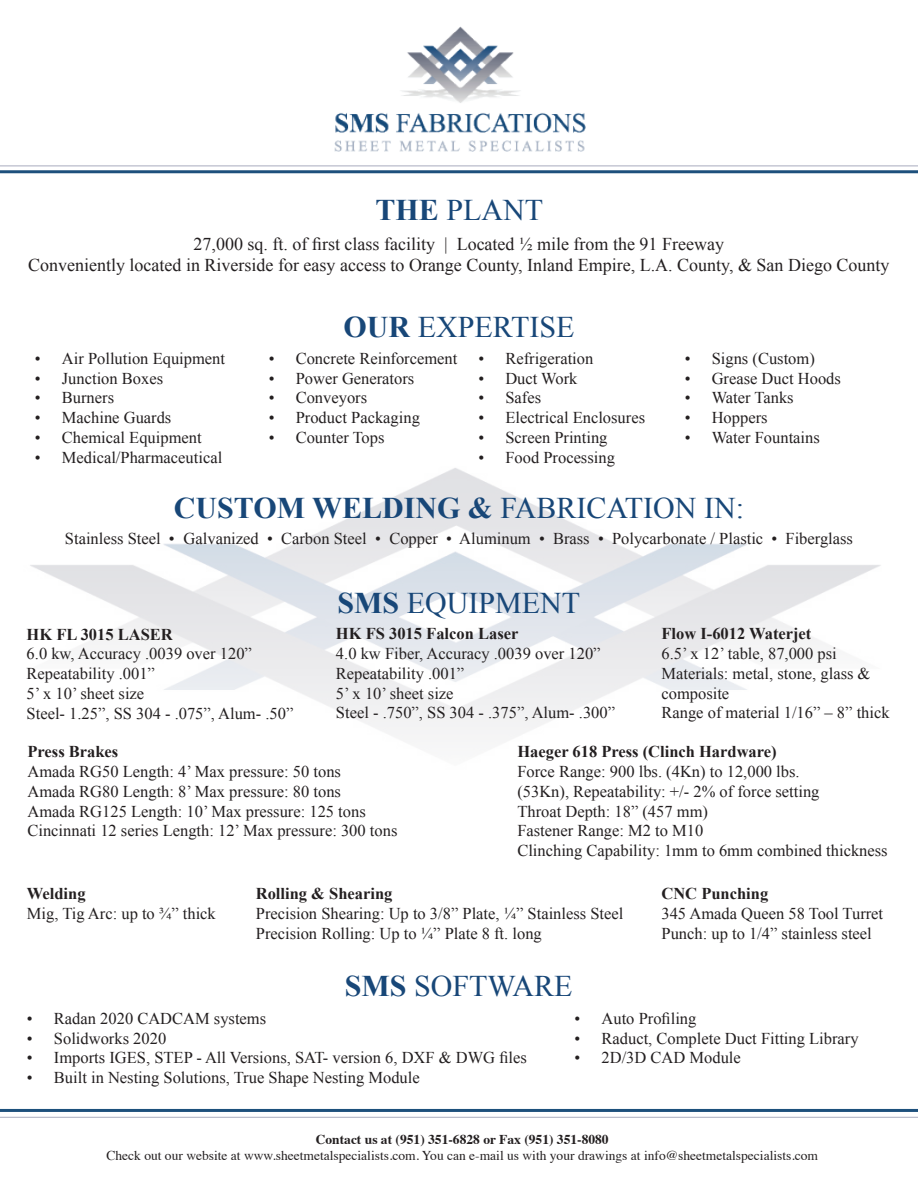
<style>
.page{position:relative;width:918px;height:1188px;background:#fff}
.page>*{position:absolute;margin:0;border:0;box-sizing:border-box;transform-origin:0 0}
.t1{font:30px "Times New Roman";color:#184778}
.t2{font:700 30px "Times New Roman";color:#184778}
.t3{font:18px/21.6px "Times New Roman";color:#231f20;text-align:center}
.t4{font:16.5px/19.8px "Times New Roman";color:#231f20}
.t5{font:700 16.5px "Times New Roman";color:#231f20}
.t6{font:13.5px "Times";color:#231f20}
.t7{font:700 13.5px "Times";color:#231f20}
.s1{font-weight:700}
.s2{font-weight:400}
</style>
<div class="page">
<hr style="left:0;top:166px;width:918px;height:1px;background:#a8acbe">
<hr style="left:0;top:170px;width:918px;height:3px;background:#1d507c">
<hr style="left:0;top:1117px;width:918px;height:1px;background:#a8acbe">
<img style="left:30px;top:468px;width:851px;height:274px">
<img style="left:335px;top:27px;width:250px;height:125px">
<hr style="left:0;top:1109px;width:918px;height:3px;background:#1d507c">
<h1 class="t1" style="left:376px;top:190px;width:169px"><span class="s1">THE</span> PLANT</h1>
<p class="t3" style="left:28px;top:233px;width:863px">27,000 sq. ft. of first class facility | Located ½ mile from the 91 Freeway<br>Conveniently located in Riverside for easy access to Orange County, Inland Empire, L.A. County, &amp; San Diego County</p>
<p class="t4" style="left:35px;top:348px;width:192px">• Air Pollution Equipment</p>
<p class="t4" style="left:35px;top:368px;width:130px">• Junction Boxes</p>
<p class="t4" style="left:35px;top:388px;width:81px">• Burners</p>
<p class="t4" style="left:35px;top:408px;width:138px">• Machine Guards</p>
<p class="t4" style="left:35px;top:427px;width:168px">• Chemical Equipment</p>
<p class="t4" style="left:35px;top:447px;width:189px">• Medical/Pharmaceutical</p>
<h1 class="t1" style="left:344px;top:306px;width:232px"><span class="s1">OUR</span> EXPERTISE</h1>
<p class="t4" style="left:269px;top:348px;width:190px">• Concrete Reinforcement</p>
<p class="t4" style="left:269px;top:368px;width:147px">• Power Generators</p>
<p class="t4" style="left:269px;top:388px;width:100px">• Conveyors</p>
<p class="t4" style="left:269px;top:408px;width:153px">• Product Packaging</p>
<p class="t4" style="left:269px;top:427px;width:117px">• Counter Tops</p>
<p class="t4" style="left:478px;top:348px;width:116px">• Refrigeration</p>
<p class="t4" style="left:478px;top:368px;width:101px">• Duct Work</p>
<p class="t4" style="left:478px;top:388px;width:64px">• Safes</p>
<p class="t4" style="left:478px;top:408px;width:168px">• Electrical Enclosures</p>
<p class="t4" style="left:478px;top:427px;width:131px">• Screen Printing</p>
<p class="t4" style="left:478px;top:447px;width:138px">• Food Processing</p>
<p class="t4" style="left:685px;top:348px;width:132px">• Signs (Custom)</p>
<p class="t4" style="left:685px;top:368px;width:158px">• Grease Duct Hoods</p>
<p class="t4" style="left:685px;top:388px;width:110px">• Water Tanks</p>
<p class="t4" style="left:685px;top:408px;width:84px">• Hoppers</p>
<p class="t4" style="left:685px;top:427px;width:137px">• Water Fountains</p>
<h1 class="t2" style="left:174px;top:487px;width:572px">CUSTOM WELDING &amp; <span class="s2">FABRICATION IN:</span></h1>
<p class="t4" style="left:65px;top:529px;width:790px">Stainless Steel • Galvanized • Carbon Steel • Copper • Aluminum • Brass • Polycarbonate / Plastic • Fiberglass</p>
<p class="t5" style="left:27px;top:623px;width:148px">HK FL 3015 LASER</p>
<p class="t4" style="left:27px;top:644px;width:268px">6.0 kw, Accuracy .0039 over 120”<br>Repeatability .001”<br>5’ x 10’ sheet size<br>Steel- 1.25”, SS 304 - .075”, Alum- .50”</p>
<h1 class="t1" style="left:338px;top:583px;width:244px"><span class="s1">SMS</span> EQUIPMENT</h1>
<p class="t5" style="left:336px;top:622px;width:184px">HK FS 3015 Falcon Laser</p>
<p class="t4" style="left:336px;top:643px;width:281px">4.0 kw Fiber, Accuracy .0039 over 120”<br>Repeatability .001”<br>5’ x 10’ sheet size<br>Steel - .750”, SS 304 - .375”, Alum- .300”</p>
<p class="t5" style="left:661px;top:622px;width:151px">Flow I-6012 Waterjet</p>
<p class="t4" style="left:661px;top:643px;width:230px">6.5’ x 12’ table, 87,000 psi<br>Materials: metal, stone, glass &amp; composite<br>Range of material 1/16” – 8” thick</p>
<p class="t5" style="left:27px;top:740px;width:92px">Press Brakes</p>
<p class="t4" style="left:27px;top:761px;width:371px">Amada RG50 Length: 4’ Max pressure: 50 tons<br>Amada RG80 Length: 8’ Max pressure: 80 tons<br>Amada RG125 Length: 10’ Max pressure: 125 tons Cincinnati 12 series Length: 12’ Max pressure: 300 tons</p>
<p class="t5" style="left:517px;top:740px;width:261px">Haeger 618 Press (Clinch Hardware)</p>
<p class="t4" style="left:517px;top:761px;width:372px">Force Range: 900 lbs. (4Kn) to 12,000 lbs.<br>(53Kn), Repeatability: +/- 2% of force setting<br>Throat Depth: 18” (457 mm)<br>Fastener Range: M2 to M10<br>Clinching Capability: 1mm to 6mm combined thickness</p>
<p class="t5" style="left:27px;top:882px;width:60px">Welding</p>
<p class="t4" style="left:27px;top:903px;width:190px">Mig, Tig Arc: up to ¾” thick</p>
<p class="t5" style="left:256px;top:882px;width:138px">Rolling &amp; Shearing</p>
<p class="t4" style="left:256px;top:903px;width:369px">Precision Shearing: Up to 3/8” Plate, ¼” Stainless Steel<br>Precision Rolling: Up to ¼” Plate 8 ft. long</p>
<h1 class="t1" style="left:345px;top:966px;width:229px"><span class="s1">SMS</span> SOFTWARE</h1>
<p class="t5" style="left:661px;top:882px;width:108px">CNC Punching</p>
<p class="t4" style="left:661px;top:903px;width:223px">345 Amada Queen 58 Tool Turret<br>Punch: up to 1/4” stainless steel</p>
<p class="t4" style="left:27px;top:1008px;width:241px">• Radan 2020 CADCAM systems</p>
<p class="t4" style="left:27px;top:1028px;width:141px">• Solidworks 2020</p>
<p class="t4" style="left:27px;top:1048px;width:501px">• Imports IGES, STEP - All Versions, SAT- version 6, DXF &amp; DWG files</p>
<p class="t4" style="left:27px;top:1068px;width:394px">• Built in Nesting Solutions, True Shape Nesting Module</p>
<p class="t4" style="left:575px;top:1008px;width:123px">• Auto Profiling</p>
<p class="t4" style="left:575px;top:1028px;width:286px">• Raduct, Complete Duct Fitting Library</p>
<p class="t4" style="left:575px;top:1048px;width:168px">• 2D/3D CAD Module</p>
<p class="t7" style="left:316px;top:1126px;width:294px">Contact us at (951) 351-6828 or Fax (951) 351-8080</p>
<p class="t6" style="left:106px;top:1143px;width:713px">Check out our website at www.sheetmetalspecialists.com. You can e-mail us with your drawings at info@sheetmetalspecialists.com</p>
</div>
